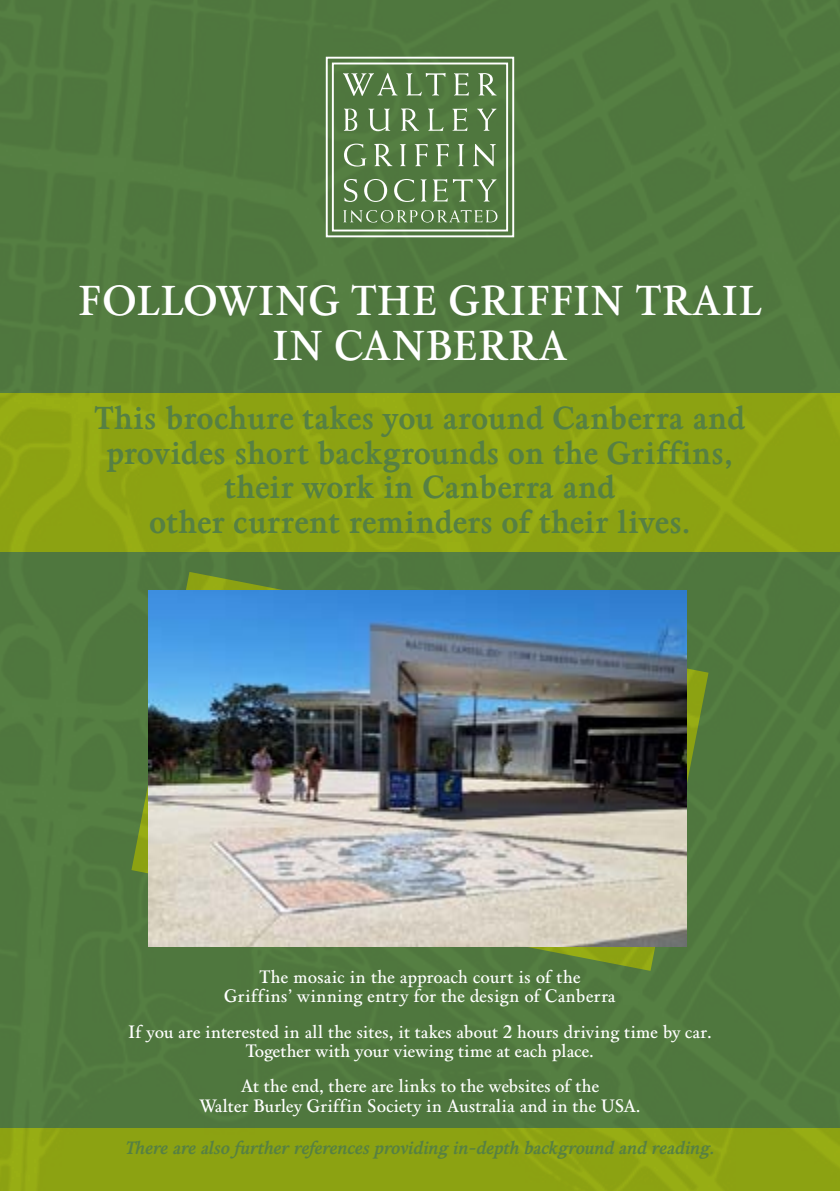
<style>
.page{position:relative;width:840px;height:1191px;background:#fff}
.page>*{position:absolute;margin:0;border:0;box-sizing:border-box;transform-origin:0 0}
.t1{font:500 42px/45.4px "Brigade";color:#fff;text-align:center}
.t2{font:700 32px/34.6px "Brigade";color:#568043;text-align:center}
.t3{font:500 18px/19.4px "Brigade";color:#fff;text-align:center}
.t4{font:italic 700 18px "Brigade";letter-spacing:-.01em;color:#568043}
</style>
<div class="page">
<div style="left:0;top:0;width:839px;height:1128px;background:#4f773e"></div>
<svg style="left:325px;top:57px;width:189px;height:180px;background:#6d8f5f"></svg>
<div style="left:0;top:393px;width:839px;height:158px;background:#8ca212"></div>
<div style="left:0;top:1128px;width:839px;height:63px;background:#8ca212"></div>
<svg style="left:131px;top:572px;width:577px;height:399px;background:#587e3b"></svg>
<img style="left:149px;top:590px;width:537px;height:357px">
<h1 class="t1" style="left:78px;top:283px;width:685px">FOLLOWING THE GRIFFIN TRAIL<br>IN CANBERRA</h1>
<h2 class="t2" style="left:94px;top:404px;width:652px">This brochure takes you around Canberra and provides short backgrounds on the Griffins, their work in Canberra and<br>other current reminders of their lives.</h2>
<p class="t3" style="left:224px;top:969px;width:393px">The mosaic in the approach court is of the<br>Griffins’ winning entry for the design of Canberra</p>
<p class="t3" style="left:128px;top:1023px;width:585px">If you are interested in all the sites, it takes about 2 hours driving time by car.<br>Together with your viewing time at each place.</p>
<p class="t3" style="left:199px;top:1078px;width:442px">At the end, there are links to the websites of the<br>Walter Burley Griffin Society in Australia and in the USA.</p>
<p class="t4" style="left:125px;top:1138px;width:590px">There are also further references providing in-depth background and reading.</p>
</div>
